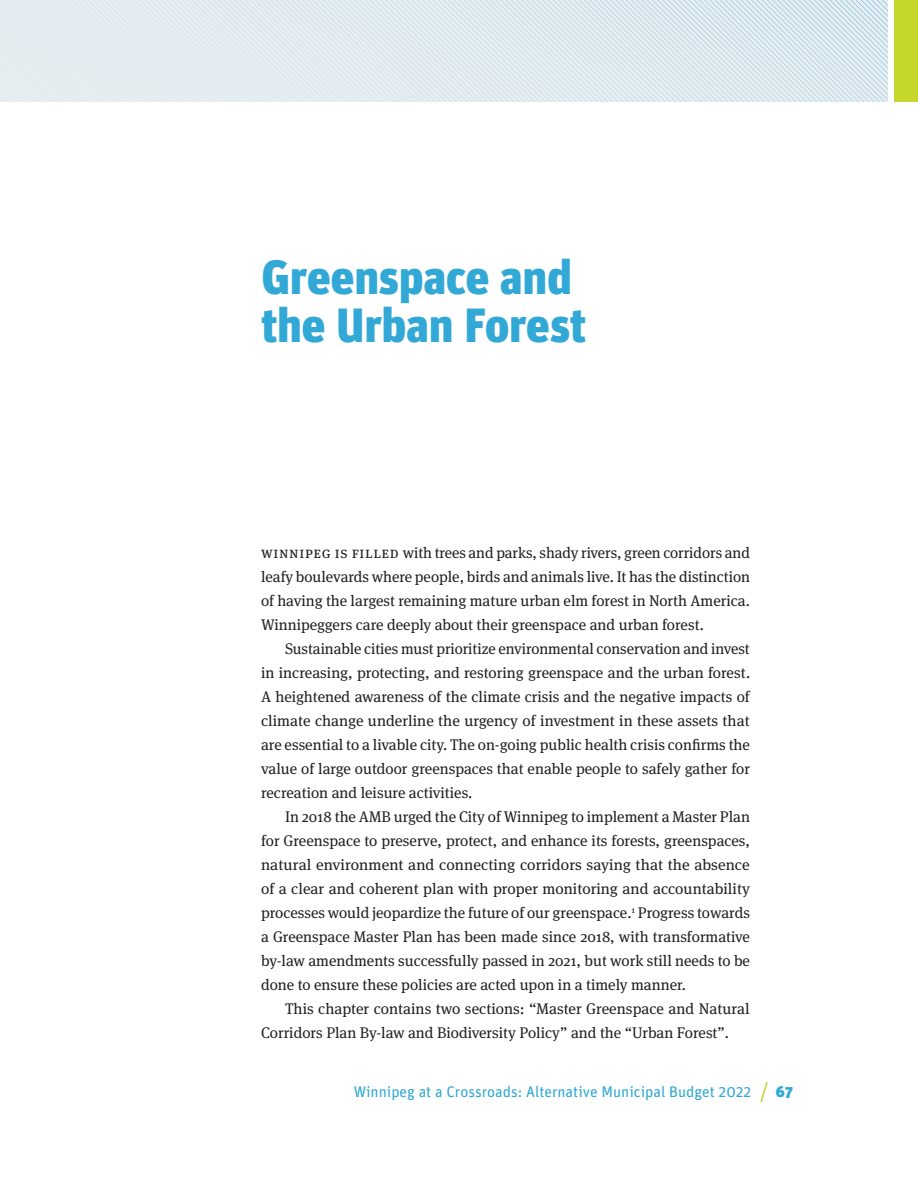
<style>
.page{position:relative;width:918px;height:1188px;background:#fff}
.page>*{position:absolute;margin:0;border:0;box-sizing:border-box;transform-origin:0 0}
.Chapter_title{font:900 48px/48px "Unit";letter-spacing:-.01em;color:#31a8d5}
.Body_text{font:15.3px/24px "Meta Serif OT";color:#231f20;text-align:justify}
.Body_text__chapter_o{font:15.3px/24px "Meta Serif OT";color:#231f20;text-align:justify}
.t1{font:15.3px "Unit";color:#31a8d5}
.t2{font:900 15.3px "Unit";color:#31a8d5}
</style>
<div class="page">
<svg style="left:760px;top:1081px;width:8px;height:22px"></svg>
<div style="left:0;top:0;width:888px;height:102px;background:#e7eef1"></div>
<div style="left:894px;top:0;width:24px;height:102px;background:#c5d62d"></div>
<svg style="left:138px;top:0;width:750px;height:102px"></svg>
<p class="Chapter_title" style="left:261px;top:252px;width:327px">Greenspace and the Urban Forest</p>
<p class="Body_text__chapter_o" style="left:261px;top:541px;width:491px">Winnipeg is f illed with trees and parks, shady rivers, green corridors and leafy boulevards where people, birds and animals live. It has the distinction of having the largest remaining mature urban elm forest in North America.<br>Winnipeggers care deeply about their greenspace and urban forest.</p>
<p class="Body_text" style="left:261px;top:637px;width:491px;text-indent:24px">Sustainable cities must prioritize environmental conservation and invest in increasing, protecting, and restoring greenspace and the urban forest.<br>A heightened awareness of the climate crisis and the negative impacts of climate change underline the urgency of investment in these assets that are essential to a livable city. The on-going public health crisis confirms the value of large outdoor greenspaces that enable people to safely gather for recreation and leisure activities.</p>
<p class="Body_text" style="left:261px;top:805px;width:491px;text-indent:24px">In 2018 the AMB urged the City of Winnipeg to implement a Master Plan for Greenspace to preserve, protect, and enhance its forests, greenspaces, natural environment and connecting corridors saying that the absence of a clear and coherent plan with proper monitoring and accountability processes would jeopardize the future of our greenspace.<sup>1</sup> Progress towards a Greenspace Master Plan has been made since 2018, with transformative by-law amendments successfully passed in 2021, but work still needs to be done to ensure these policies are acted upon in a timely manner.</p>
<p class="Body_text" style="left:261px;top:997px;width:490px;text-indent:24px">This chapter contains two sections: “Master Greenspace and Natural<br>Corridors Plan By-law and Biodiversity Policy” and the “Urban Forest”.</p>
<p class="t1" style="left:354px;top:1083px;width:399px">Winnipeg at a Crossroads: Alternative Municipal Budget 2022</p>
<p class="t2" style="left:776px;top:1082px;width:19px">67</p>
</div>
